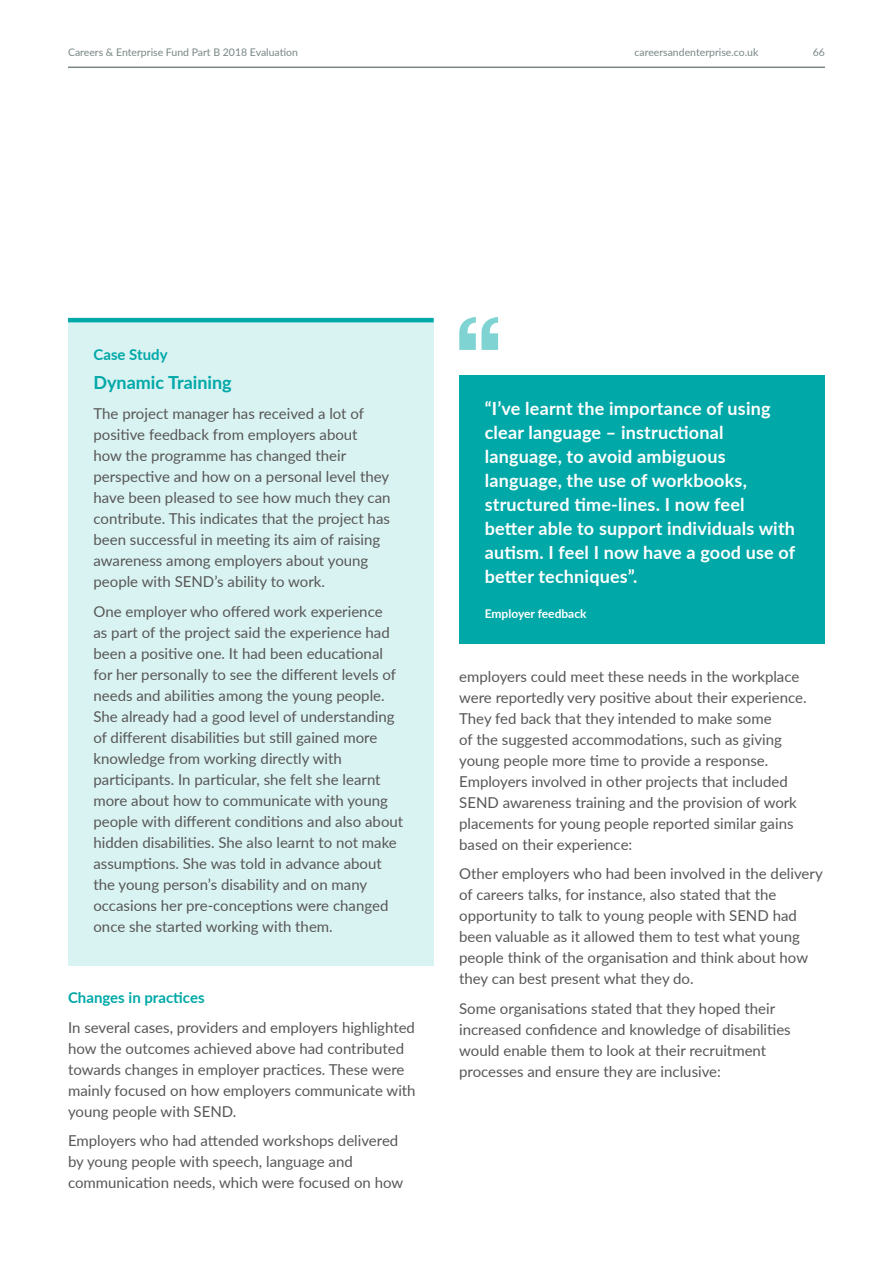
<style>
.page{position:relative;width:893px;height:1263px;background:#fff}
.page>*{position:absolute;margin:0;border:0;box-sizing:border-box;transform-origin:0 0}
.t1{font:700 18px/24px "Lato";letter-spacing:.01em;color:#fff}
.t2{font:700 18px "Lato";color:#00a8a8}
.t3{font:15px/21px "Lato";color:#575756}
.t4{font:700 15px "Lato";color:#00a8a8}
.t5{font:700 12px "Lato";color:#fff}
.t6{font:10.5px "Lato";color:#788685}
</style>
<div class="page">
<div style="left:68px;top:322px;width:366px;height:643px;background:#d9f2f2"></div>
<hr style="left:68px;top:318px;width:366px;height:4px;background:#00a8a8">
<div style="left:459px;top:375px;width:366px;height:269px;background:#00a8a8"></div>
<svg style="left:459px;top:317px;width:39px;height:33px"></svg>
<hr style="left:68px;top:67px;width:757px;height:1px;background:#788685">
<p class="t6" style="left:68px;top:44px;width:232px">Careers &amp; Enterprise Fund Part B 2018 Evaluation</p>
<p class="t6" style="left:634px;top:44px;width:125px">careersandenterprise.co.uk</p>
<p class="t6" style="left:813px;top:44px;width:14px">66</p>
<p class="t4" style="left:94px;top:343px;width:76px">Case Study</p>
<p class="t2" style="left:94px;top:370px;width:140px">Dynamic Training</p>
<p class="t3" style="left:94px;top:402px;width:299px">The project manager has received a lot of positive feedback from employers about<br>how the programme has changed their perspective and how on a personal level they have been pleased to see how much they can contribute. This indicates that the project has been successful in meeting its aim of raising awareness among employers about young people with SEND’s ability to work.</p>
<p class="t3" style="left:93px;top:600px;width:311px">One employer who offered work experience<br>as part of the project said the experience had been a positive one. It had been educational for her personally to see the different levels of needs and abilities among the young people.<br>She already had a good level of understanding of different disabilities but still gained more knowledge from working directly with participants. In particular, she felt she learnt more about how to communicate with young people with different conditions and also about hidden disabilities. She also learnt to not make assumptions. She was told in advance about the young person’s disability and on many occasions her pre-conceptions were changed once she started working with them.</p>
<p class="t4" style="left:68px;top:987px;width:138px">Changes in practices</p>
<p class="t3" style="left:68px;top:1016px;width:349px">In several cases, providers and employers highlighted how the outcomes achieved above had contributed towards changes in employer practices. These were mainly focused on how employers communicate with young people with SEND.</p>
<p class="t3" style="left:68px;top:1129px;width:337px">Employers who had attended workshops delivered by young people with speech, language and communication needs, which were focused on how</p>
<p class="t1" style="left:485px;top:396px;width:312px">“I’ve learnt the importance of using clear language – instructional language, to avoid ambiguous language, the use of workbooks, structured time-lines. I now feel better able to support individuals with autism. I feel I now have a good use of better techniques”.</p>
<p class="t5" style="left:485px;top:605px;width:103px">Employer feedback</p>
<p class="t3" style="left:459px;top:665px;width:349px">employers could meet these needs in the workplace were reportedly very positive about their experience.<br>They fed back that they intended to make some<br>of the suggested accommodations, such as giving young people more time to provide a response.<br>Employers involved in other projects that included SEND awareness training and the provision of work placements for young people reported similar gains based on their experience:</p>
<p class="t3" style="left:459px;top:862px;width:365px">Other employers who had been involved in the delivery of careers talks, for instance, also stated that the opportunity to talk to young people with SEND had been valuable as it allowed them to test what young people think of the organisation and think about how they can best present what they do.</p>
<p class="t3" style="left:459px;top:997px;width:333px">Some organisations stated that they hoped their increased confidence and knowledge of disabilities would enable them to look at their recruitment processes and ensure they are inclusive:</p>
</div>
